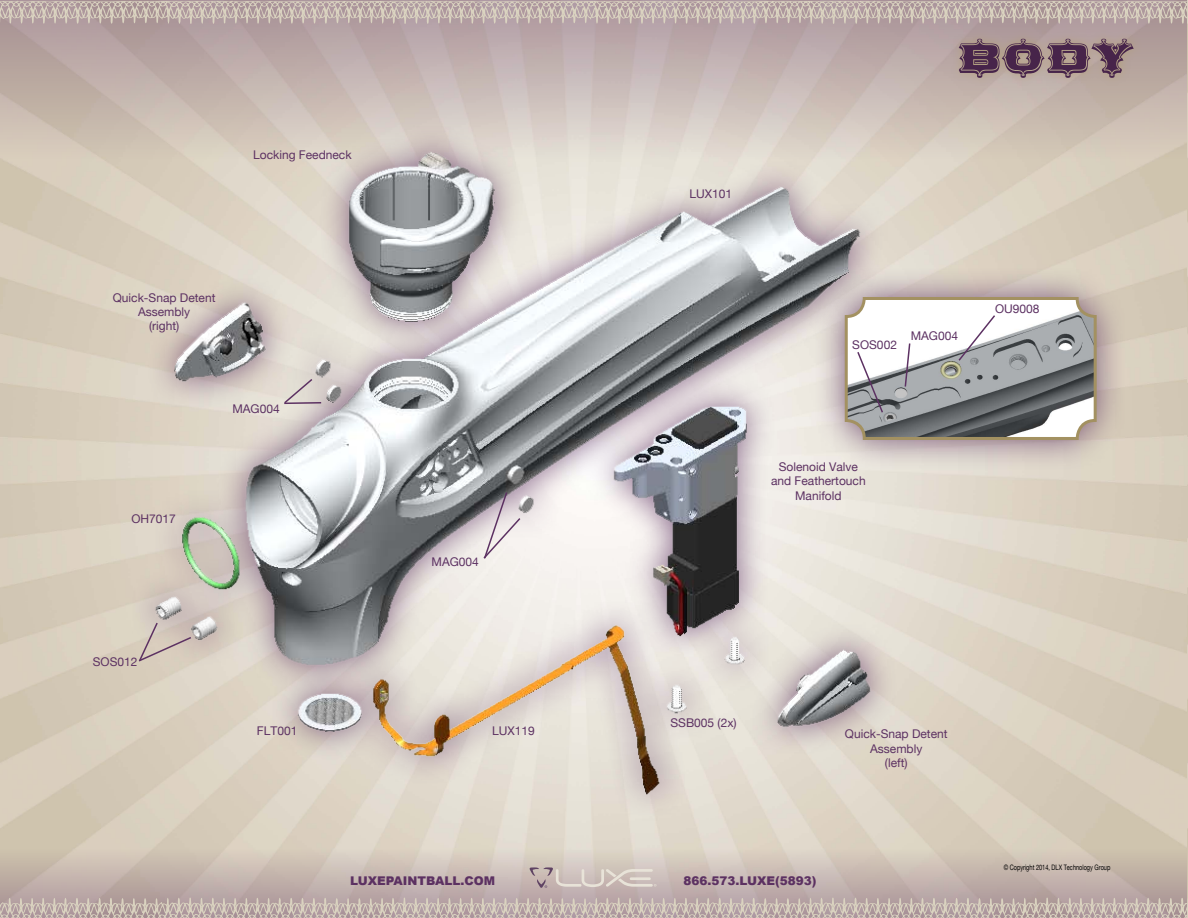
<style>
.page{position:relative;width:1188px;height:918px;background:#fff}
.page>*{position:absolute;margin:0;border:0;box-sizing:border-box;transform-origin:0 0}
.t1{font:54px "Broadgauge Ornate Cond";color:#47244a}
.t2{font:12px/14.4px "Helvetica Neue";color:#5c3162;text-align:center}
.t3{font:900 12px "Arial";color:#5c3162}
.t4{font:7.5px "Helvetica Neue";color:#000;scale:.75 1}
</style>
<div class="page">
<svg style="left:0;top:24px;width:1187px;height:135px;background:#c0b0ad"></svg>
<svg style="left:0;top:848px;width:1187px;height:50px;background:#c8b9b1"></svg>
<svg style="left:530px;top:867px;width:127px;height:21px;background:#cdc0bb"></svg>
<hr style="left:1187px;top:1px;width:1px;height:158px;background:#5c3162">
<hr style="left:1187px;top:848px;width:1px;height:70px;background:#5c3162">
<svg style="left:0;top:1px;width:1188px;height:23px;background:#beafaa"></svg>
<svg style="left:0;top:898px;width:1188px;height:20px;background:#bfb0ab"></svg>
<div style="left:950px;top:30px;width:193px;height:57px;background:#b3a06f;opacity:.75"></div>
<img style="left:22px;top:112px;width:1080px;height:704px">
<svg style="left:283px;top:377px;width:40px;height:28px"></svg>
<svg style="left:482px;top:491px;width:40px;height:69px;background:#cbc2c7"></svg>
<svg style="left:137px;top:621px;width:56px;height:42px;background:#cdbfb6"></svg>
<div style="left:813px;top:265px;width:315px;height:206px;background:#5c3162;opacity:.75"></div>
<img style="left:846px;top:298px;width:249px;height:140px">
<div style="left:845px;top:297px;width:252px;height:143px;border:3px solid #a39161;border-radius:18px"></div>
<svg style="left:957px;top:314px;width:40px;height:48px"></svg>
<svg style="left:856px;top:350px;width:28px;height:64px"></svg>
<svg style="left:904px;top:342px;width:7px;height:46px"></svg>
<p class="t2" style="left:253px;top:147px;width:100px">Locking Feedneck</p>
<p class="t2" style="left:113px;top:290px;width:104px">Quick-Snap Detent<br>Assembly<br>(right)</p>
<p class="t2" style="left:232px;top:402px;width:49px">MAG004</p>
<p class="t2" style="left:131px;top:511px;width:46px">OH7017</p>
<p class="t2" style="left:93px;top:654px;width:46px">SOS012</p>
<p class="t2" style="left:432px;top:554px;width:49px">MAG004</p>
<p class="t2" style="left:257px;top:723px;width:42px">FLT001</p>
<p class="t2" style="left:492px;top:723px;width:44px">LUX119</p>
<p class="t2" style="left:690px;top:186px;width:44px">LUX101</p>
<h1 class="t1" style="left:957px;top:26px;width:178px">BODY</h1>
<p class="t2" style="left:852px;top:338px;width:46px">SOS002</p>
<p class="t2" style="left:911px;top:328px;width:49px">MAG004</p>
<p class="t2" style="left:995px;top:302px;width:46px">OU9008</p>
<p class="t2" style="left:771px;top:459px;width:96px">Solenoid Valve and Feathertouch<br>Manifold</p>
<p class="t2" style="left:670px;top:715px;width:68px">SSB005 (2x)</p>
<p class="t2" style="left:845px;top:727px;width:104px">Quick-Snap Detent<br>Assembly<br>(left)</p>
<p class="t3" style="left:350px;top:872px;width:147px">LUXEPAINTBALL.COM</p>
<p class="t3" style="left:683px;top:872px;width:135px">866.573.LUXE(5893)</p>
<p class="t4" style="left:1004px;top:863px;width:144px">© Copyright 2014, DLX Technology Group</p>
</div>
